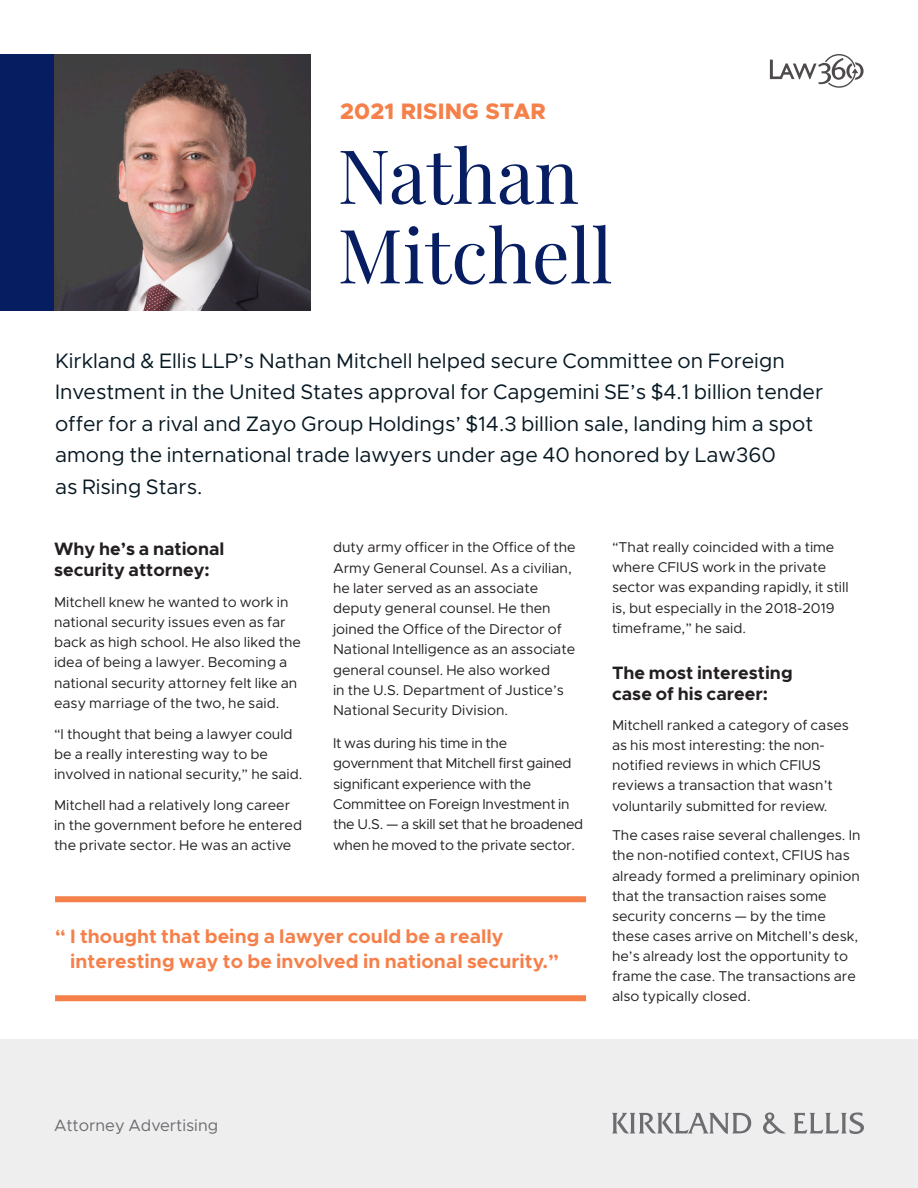
<style>
.page{position:relative;width:918px;height:1188px;background:#fff}
.page>*{position:absolute;margin:0;border:0;box-sizing:border-box;transform-origin:0 0}
.RisingStar_Name{font:75px/79.5px "Playfair Display";color:#061d62}
.Category{font:800 22.5px "Kirkland Sans";letter-spacing:.005em;color:#f5804a}
.Opener{font:21px/31.5px "Kirkland Sans";color:#071822}
.Pullquote{font:700 19.5px/25.5px "Kirkland Sans";letter-spacing:.005em;color:#f5804a}
.t1{font:700 18px/21px "Kirkland Sans";color:#231f20}
.t2{font:16.5px "Kirkland Sans";color:#6c6d70}
.t3{font:14.25px/20.1px "Kirkland Sans";color:#231f20}
</style>
<div class="page">
<div style="left:0;top:1040px;width:918px;height:148px;background:#eeeeef"></div>
<div style="left:0;top:54px;width:54px;height:256px;background:#061d62"></div>
<img style="left:54px;top:55px;width:256px;height:255px">
<div style="left:55px;top:896px;width:531px;height:6px;background:#f5804a"></div>
<div style="left:55px;top:995px;width:531px;height:6px;background:#f5804a"></div>
<svg style="left:770px;top:54px;width:94px;height:34px"></svg>
<svg style="left:612px;top:1112px;width:252px;height:22px"></svg>
<p class="Category" style="left:340px;top:97px;width:207px">2021 RISING STAR</p>
<p class="RisingStar_Name" style="left:338px;top:130px;width:277px">Nathan<br>Mitchell</p>
<p class="Opener" style="left:55px;top:345px;width:770px">Kirkland &amp; Ellis LLP’s Nathan Mitchell helped secure Committee on Foreign Investment in the United States approval for Capgemini SE’s $4.1 billion tender offer for a rival and Zayo Group Holdings’ $14.3 billion sale, landing him a spot among the international trade lawyers under age 40 honored by Law360<br>as Rising Stars.</p>
<p class="t1" style="left:54px;top:539px;width:172px">Why he’s a national security attorney:</p>
<p class="t3" style="left:54px;top:592px;width:248px">Mitchell knew he wanted to work in national security issues even as far back as high school. He also liked the idea of being a lawyer. Becoming a national security attorney felt like an easy marriage of the two, he said.</p>
<p class="t3" style="left:54px;top:724px;width:250px">“I thought that being a lawyer could be a really interesting way to be involved in national security,” he said.</p>
<p class="t3" style="left:54px;top:795px;width:250px">Mitchell had a relatively long career in the government before he entered the private sector. He was an active</p>
<p class="t3" style="left:333px;top:537px;width:244px">duty army officer in the Office of the Army General Counsel. As a civilian, he later served as an associate deputy general counsel. He then joined the Office of the Director of National Intelligence as an associate general counsel. He also worked<br>in the U.S. Department of Justice’s National Security Division.</p>
<p class="t3" style="left:333px;top:733px;width:252px">It was during his time in the government that Mitchell first gained significant experience with the Committee on Foreign Investment in the U.S. — a skill set that he broadened when he moved to the private sector.</p>
<p class="Pullquote" style="left:70px;top:923px;width:490px;text-indent:-15px">“ I thought that being a lawyer could be a really interesting way to be involved in national security.”</p>
<p class="t3" style="left:612px;top:537px;width:238px">“That really coincided with a time where CFIUS work in the private sector was expanding rapidly, it still is, but especially in the 2018-2019 timeframe,” he said.</p>
<p class="t1" style="left:612px;top:663px;width:182px">The most interesting case of his career:</p>
<p class="t3" style="left:612px;top:715px;width:238px">Mitchell ranked a category of cases as his most interesting: the non&shy;notified reviews in which CFIUS reviews a transaction that wasn’t voluntarily submitted for review.</p>
<p class="t3" style="left:612px;top:825px;width:250px">The cases raise several challenges. In the non-notified context, CFIUS has already formed a preliminary opinion that the transaction raises some security concerns — by the time these cases arrive on Mitchell’s desk, he’s already lost the opportunity to frame the case. The transactions are also typically closed.</p>
<p class="t2" style="left:54px;top:1115px;width:166px">Attorney Advertising</p>
</div>
